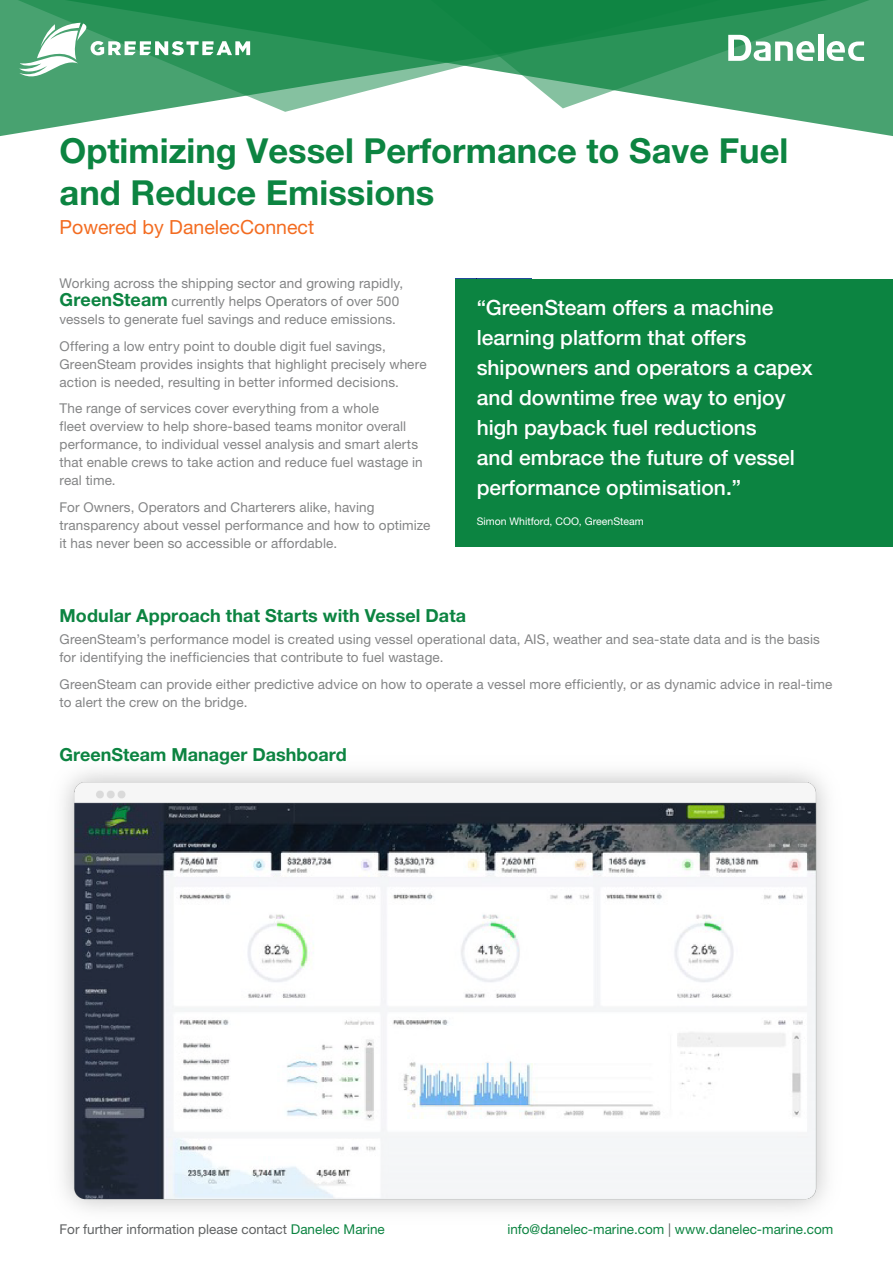
<style>
.page{position:relative;width:893px;height:1263px;background:#fff}
.page>*{position:absolute;margin:0;border:0;box-sizing:border-box;transform-origin:0 0}
.Danelec_Datasheet_Ti{font:700 34.5px/42px "Helvetica Neue LT Pro";color:#0c8441}
.t1{font:500 21px/30px "Helvetica Neue LT Pro";color:#fff}
.Powered_by{font:19.5px "Helvetica Neue LT Pro";color:#f36c21}
.Danelec_Datasheet_Su{font:700 18px "Helvetica Neue LT Pro";letter-spacing:.005em;color:#0c8441}
.Danelec_Datasheet_Bo{font:700 18px "Helvetica Neue LT Pro";color:#0c8441}
.Danelec_Datasheet_Bo-2{font:13.5px/18px "Helvetica Neue LT Pro";letter-spacing:.01em;color:#838485}
.t2{font:13.5px "Helvetica Neue LT Pro";color:#606263}
.t3{font:13.5px "Helvetica Neue LT Pro";color:#0c8441}
.t4{font:10.5px "Helvetica Neue LT Pro";color:#fff}
.s1{font-weight:700;font-size:18px;color:#0c8441}
.s2{color:#0c8441}
.s3{color:#606263}
</style>
<div class="page">
<svg style="left:0;top:108px;width:893px;height:28px"></svg>
<svg style="left:770px;top:0;width:123px;height:108px;background:#429f6b"></svg>
<svg style="left:0;top:0;width:770px;height:112px;background:#4ca473"></svg>
<svg style="left:19px;top:23px;width:231px;height:53px"></svg>
<svg style="left:826px;top:40px;width:38px;height:21px"></svg>
<div style="left:818px;top:35px;width:5px;height:26px;background:#fff"></div>
<svg style="left:728px;top:35px;width:86px;height:26px"></svg>
<img style="left:63px;top:771px;width:764px;height:440px">
<div style="left:455px;top:279px;width:438px;height:267px;background:#0c8441"></div>
<svg style="left:63px;top:1048px;width:764px;height:42px"></svg>
<p class="Danelec_Datasheet_Ti" style="left:60px;top:129px;width:730px">Optimizing Vessel Performance to Save Fuel and Reduce Emissions</p>
<p class="Powered_by" style="left:60px;top:216px;width:256px">Powered by DanelecConnect</p>
<p class="Danelec_Datasheet_Bo-2" style="left:60px;top:274px;width:345px">Working across the shipping sector and growing rapidly,<br><span class="s1">GreenSteam</span> currently helps Operators of over 500 vessels to generate fuel savings and reduce emissions.</p>
<p class="Danelec_Datasheet_Bo-2" style="left:60px;top:337px;width:369px">Offering a low entry point to double digit fuel savings,<br>GreenSteam provides insights that highlight precisely where action is needed, resulting in better informed decisions.</p>
<p class="Danelec_Datasheet_Bo-2" style="left:60px;top:399px;width:365px">The range of services cover everything from a whole<br>fleet overview to help shore-based teams monitor overall performance, to individual vessel analysis and smart alerts that enable crews to take action and reduce fuel wastage in real time.</p>
<p class="Danelec_Datasheet_Bo-2" style="left:60px;top:498px;width:372px">For Owners, Operators and Charterers alike, having transparency about vessel performance and how to optimize it has never been so accessible or affordable.</p>
<p class="t1" style="left:477px;top:293px;width:338px">“GreenSteam offers a machine learning platform that offers shipowners and operators a capex and downtime free way to enjoy high payback fuel reductions<br>and embrace the future of vessel performance optimisation.”</p>
<p class="t4" style="left:477px;top:515px;width:169px">Simon Whitford, COO, GreenSteam</p>
<p class="Danelec_Datasheet_Su" style="left:60px;top:604px;width:408px">Modular Approach that Starts with Vessel Data</p>
<p class="Danelec_Datasheet_Bo-2" style="left:60px;top:630px;width:762px">GreenSteam’s performance model is created using vessel operational data, AIS, weather and sea-state data and is the basis for identifying the inefficiencies that contribute to fuel wastage.</p>
<p class="Danelec_Datasheet_Bo-2" style="left:60px;top:675px;width:774px">GreenSteam can provide either predictive advice on how to operate a vessel more efficiently, or as dynamic advice in real-time to alert the crew on the bridge.</p>
<p class="Danelec_Datasheet_Bo" style="left:60px;top:743px;width:289px">GreenSteam Manager Dashboard</p>
<p class="t2" style="left:60px;top:1221px;width:327px">For further information please contact <span class="s2">Danelec Marine</span></p>
<p class="t3" style="left:507px;top:1221px;width:328px">info@danelec-marine.com <span class="s3">|</span> www.danelec-marine.com</p>
</div>
